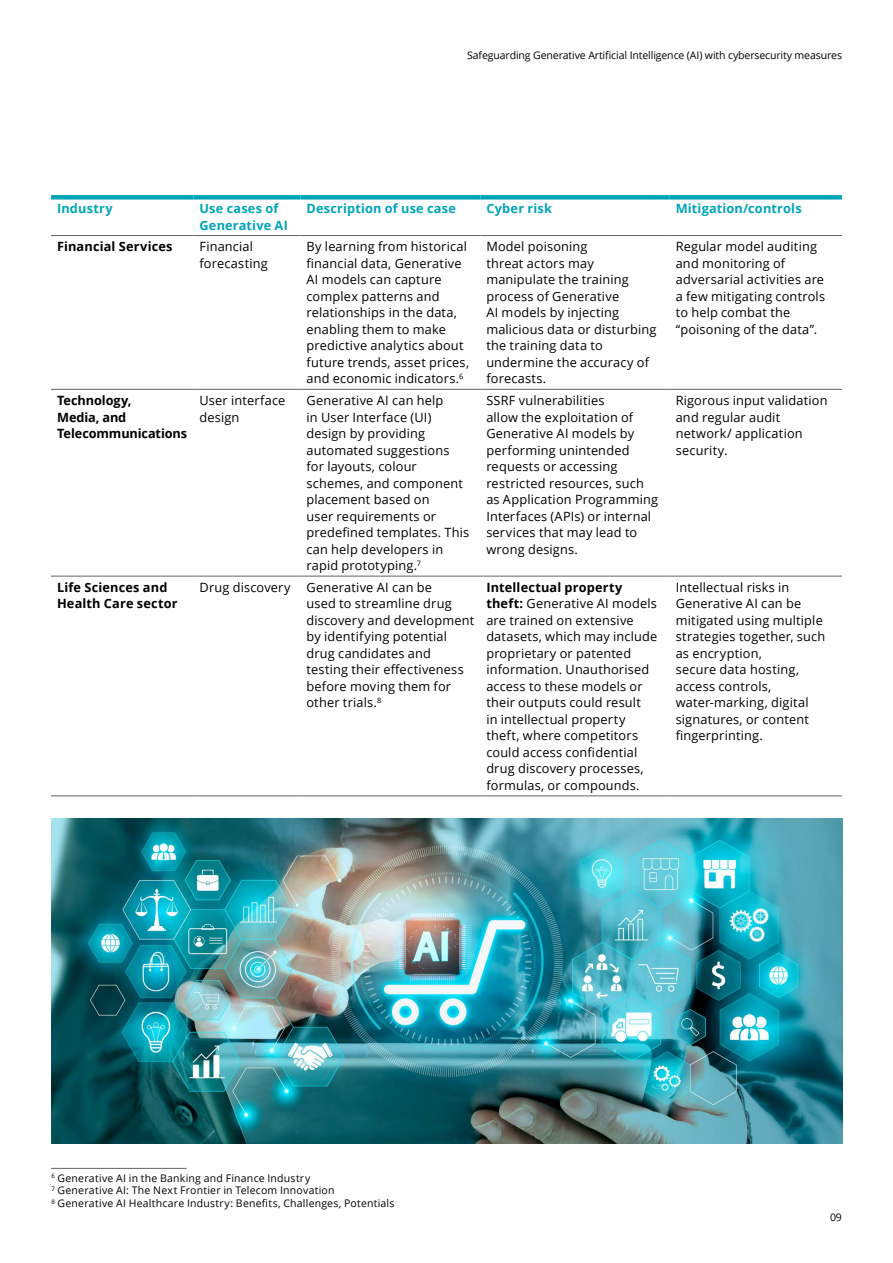
<style>
.page{position:relative;width:893px;height:1263px;background:#fff}
.page>*{position:absolute;margin:0;border:0;box-sizing:border-box;transform-origin:0 0}
.t1{font:12.75px/16.5px "Open Sans";letter-spacing:.015em;color:#000}
.t2{font:700 12.75px/16.5px "Open Sans";letter-spacing:.015em;color:#00a5b8}
.t3{font:700 12.75px/16.5px "Open Sans";letter-spacing:.01em;color:#000}
.t4{font:700 12.75px/16.5px "Open Sans";letter-spacing:-.01em;color:#000}
.t5{font:10.5px/12.6px "Open Sans";letter-spacing:.02em;color:#000}
.t6{font:10.5px "Open Sans";letter-spacing:-.01em;color:#000}
.s1{font-weight:700}
</style>
<div class="page">
<hr style="left:51px;top:235px;width:142px;height:1px;background:#5f636a">
<hr style="left:193px;top:235px;width:107px;height:1px;background:#5f636a">
<hr style="left:300px;top:235px;width:180px;height:1px;background:#5f636a">
<hr style="left:480px;top:235px;width:190px;height:1px;background:#5f636a">
<hr style="left:670px;top:235px;width:172px;height:1px;background:#5f636a">
<hr style="left:51px;top:389px;width:142px;height:1px;background:#5f636a">
<hr style="left:193px;top:389px;width:107px;height:1px;background:#5f636a">
<hr style="left:300px;top:389px;width:180px;height:1px;background:#5f636a">
<hr style="left:480px;top:389px;width:190px;height:1px;background:#5f636a">
<hr style="left:670px;top:389px;width:172px;height:1px;background:#5f636a">
<hr style="left:51px;top:576px;width:142px;height:1px;background:#5f636a">
<hr style="left:193px;top:576px;width:107px;height:1px;background:#5f636a">
<hr style="left:300px;top:576px;width:180px;height:1px;background:#5f636a">
<hr style="left:480px;top:576px;width:190px;height:1px;background:#5f636a">
<hr style="left:670px;top:576px;width:172px;height:1px;background:#5f636a">
<hr style="left:51px;top:795px;width:142px;height:1px;background:#5f636a">
<hr style="left:193px;top:795px;width:107px;height:1px;background:#5f636a">
<hr style="left:300px;top:795px;width:180px;height:1px;background:#5f636a">
<hr style="left:480px;top:795px;width:190px;height:1px;background:#5f636a">
<hr style="left:670px;top:795px;width:172px;height:1px;background:#5f636a">
<div style="left:51px;top:195px;width:142px;height:5px;background:#00a5b8"></div>
<div style="left:193px;top:195px;width:107px;height:5px;background:#00a5b8"></div>
<div style="left:300px;top:195px;width:180px;height:5px;background:#00a5b8"></div>
<div style="left:480px;top:195px;width:190px;height:5px;background:#00a5b8"></div>
<div style="left:670px;top:195px;width:172px;height:5px;background:#00a5b8"></div>
<hr style="left:51px;top:1168px;width:136px;height:1px;background:#5f636a">
<img style="left:51px;top:819px;width:791px;height:325px">
<p class="t6" style="left:467px;top:48px;width:376px">Safeguarding Generative Artificial Intelligence (AI) with cybersecurity measures</p>
<p class="t2" style="left:57px;top:200px;width:57px">Industry</p>
<p class="t2" style="left:199px;top:200px;width:90px">Use cases of<br>Generative AI</p>
<p class="t2" style="left:306px;top:200px;width:151px">Description of use case</p>
<p class="t2" style="left:486px;top:200px;width:67px">Cyber risk</p>
<p class="t2" style="left:676px;top:200px;width:127px">Mitigation/controls</p>
<p class="t3" style="left:57px;top:238px;width:117px">Financial Services</p>
<p class="t1" style="left:199px;top:238px;width:70px">Financial forecasting</p>
<p class="t1" style="left:306px;top:238px;width:164px">By learning from historical financial data, Generative<br>AI models can capture complex patterns and relationships in the data, enabling them to make predictive analytics about future trends, asset prices, and economic indicators.<sup>6</sup></p>
<p class="t1" style="left:486px;top:238px;width:172px">Model poisoning<br>threat actors may manipulate the training process of Generative<br>AI models by injecting malicious data or disturbing the training data to undermine the accuracy of forecasts.</p>
<p class="t1" style="left:676px;top:238px;width:151px">Regular model auditing and monitoring of adversarial activities are a few mitigating controls to help combat the “poisoning of the data”.</p>
<p class="t4" style="left:57px;top:392px;width:132px">Technology,<br>Media, and<br>Telecommunications</p>
<p class="t1" style="left:199px;top:392px;width:87px">User interface design</p>
<p class="t1" style="left:306px;top:392px;width:164px">Generative AI can help<br>in User Interface (UI) design by providing automated suggestions for layouts, colour schemes, and component placement based on<br>user requirements or predefined templates. This can help developers in rapid prototyping.<sup>7</sup></p>
<p class="t1" style="left:486px;top:392px;width:173px">SSRF vulnerabilities<br>allow the exploitation of<br>Generative AI models by performing unintended requests or accessing restricted resources, such as Application Programming<br>Interfaces (APIs) or internal services that may lead to wrong designs.</p>
<p class="t1" style="left:676px;top:392px;width:153px">Rigorous input validation and regular audit network/ application security.</p>
<p class="t3" style="left:57px;top:579px;width:122px">Life Sciences and<br>Health Care sector</p>
<p class="t1" style="left:306px;top:579px;width:169px;text-indent:-107px">Drug discovery Generative AI can be<br>used to streamline drug discovery and development by identifying potential drug candidates and testing their effectiveness before moving them for other trials.<sup>8</sup></p>
<p class="t1" style="left:486px;top:579px;width:172px"><span class="s1">Intellectual property theft:</span> Generative AI models are trained on extensive datasets, which may include proprietary or patented information. Unauthorised access to these models or their outputs could result<br>in intellectual property theft, where competitors could access confidential drug discovery processes, formulas, or compounds.</p>
<p class="t1" style="left:676px;top:579px;width:151px">Intellectual risks in<br>Generative AI can be mitigated using multiple strategies together, such as encryption,<br>secure data hosting, access controls, water-marking, digital signatures, or content fingerprinting.</p>
<p class="t5" style="left:51px;top:1171px;width:345px"><sup>6</sup> Generative AI in the Banking and Finance Industry<br><sup>7</sup> Generative AI: The Next Frontier in Telecom Innovation<br><sup>8</sup> Generative AI Healthcare Industry: Benefits, Challenges, Potentials</p>
<p class="t5" style="left:830px;top:1211px;width:13px">09</p>
</div>
